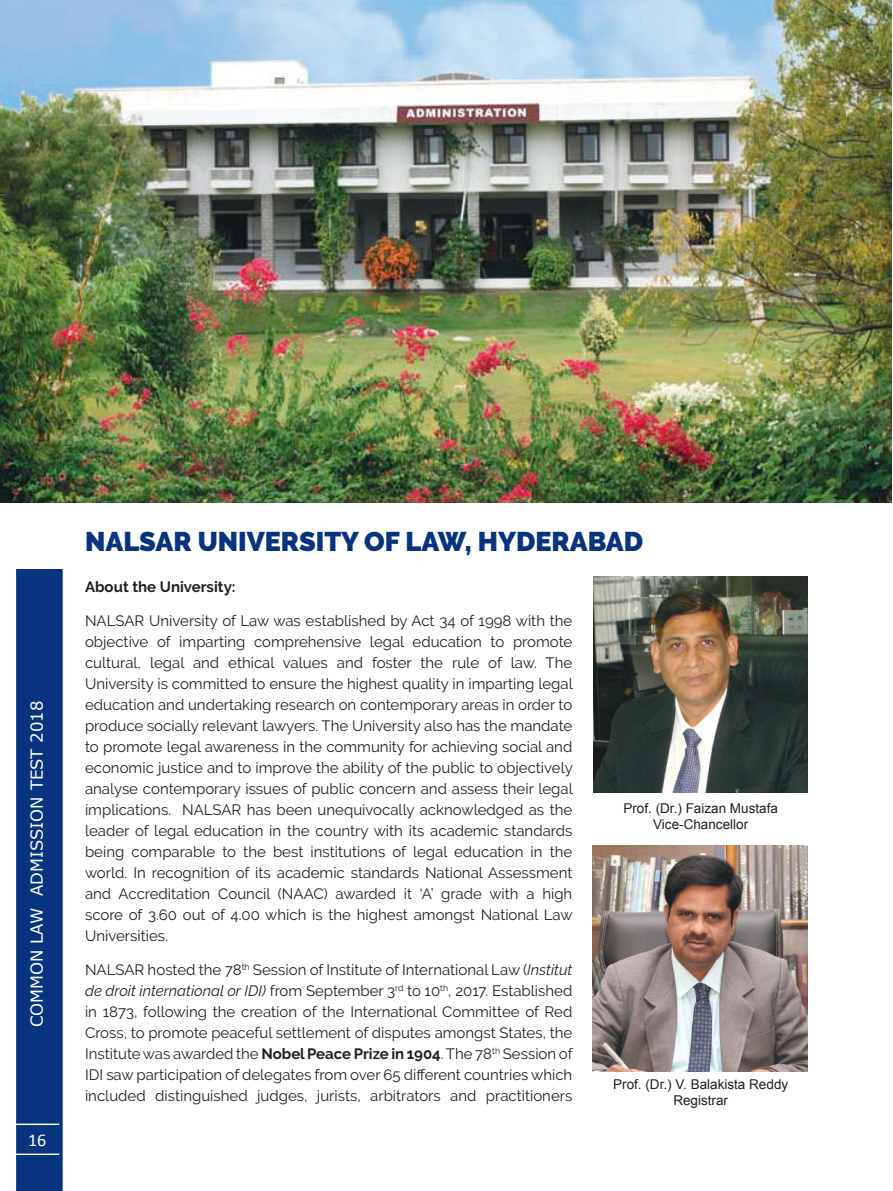
<style>
.page{position:relative;width:893px;height:1191px;background:#fff}
.page>*{position:absolute;margin:0;border:0;box-sizing:border-box;transform-origin:0 0}
.t1{font:900 27px "Raleway";color:#07337f}
.t2{font:18px "Calibri";color:#fff}
.t3{font:16.5px "MS Reference Sans Serif";color:#fff}
.t4{font:15px/21px "Raleway";color:#241f1f;text-align:justify}
.t5{font:700 15px "Raleway";color:#241f1f}
.t6{font:13.5px/16.2px "Arial";color:#241f1f;text-align:center}
.s1{font-style:italic}
.s2{font-weight:700}
</style>
<div class="page">
<div style="left:16px;top:569px;width:48px;height:622px;background:#07337f"></div>
<hr style="left:15px;top:1123px;width:44px;height:2px;background:#fff">
<hr style="left:15px;top:1153px;width:44px;height:2px;background:#fff">
<img style="left:593px;top:576px;width:215px;height:216px">
<img style="left:592px;top:845px;width:216px;height:226px">
<img style="left:0;top:0;width:891px;height:502px">
<p class="t3" style="left:26px;top:1027px;width:328px;rotate:-90deg">COMMON LAW ADMISSION TEST 2018</p>
<p class="t2" style="left:28px;top:1128px;width:20px">16</p>
<h1 class="t1" style="left:85px;top:525px;width:560px">NALSAR UNIVERSITY OF LAW, HYDERABAD</h1>
<p class="t5" style="left:85px;top:578px;width:152px">About the University:</p>
<p class="t4" style="left:85px;top:610px;width:489px">NALSAR University of Law was established by Act 34 of 1998 with the objective of imparting comprehensive legal education to promote cultural, legal and ethical values and foster the rule of law. The University is committed to ensure the highest quality in imparting legal education and undertaking research on contemporary areas in order to produce socially relevant lawyers. The University also has the mandate to promote legal awareness in the community for achieving social and economic justice and to improve the ability of the public to objectively analyse contemporary issues of public concern and assess their legal implications. NALSAR has been unequivocally acknowledged as the leader of legal education in the country with its academic standards being comparable to the best institutions of legal education in the world. In recognition of its academic standards National Assessment and Accreditation Council (NAAC) awarded it ‘A’ grade with a high score of 3.60 out of 4.00 which is the highest amongst National Law Universities.</p>
<p class="t4" style="left:85px;top:958px;width:489px">NALSAR hosted the 78<sup>th</sup> Session of Institute of International Law (<span class="s1">Institut de droit international or IDI)</span> from September 3<sup>rd</sup> to 10<sup>th</sup>, 2017. Established in 1873, following the creation of the International Committee of Red Cross, to promote peaceful settlement of disputes amongst States, the Institute was awarded the <span class="s2">Nobel Peace Prize in 1904</span>. The 78<sup>th</sup> Session of IDI saw participation of delegates from over 65 different countries which included distinguished judges, jurists, arbitrators and practitioners</p>
<p class="t6" style="left:623px;top:800px;width:156px">Prof. (Dr.) Faizan Mustafa<br>Vice-Chancellor</p>
<p class="t6" style="left:613px;top:1076px;width:177px">Prof. (Dr.) V. Balakista Reddy<br>Registrar</p>
</div>
